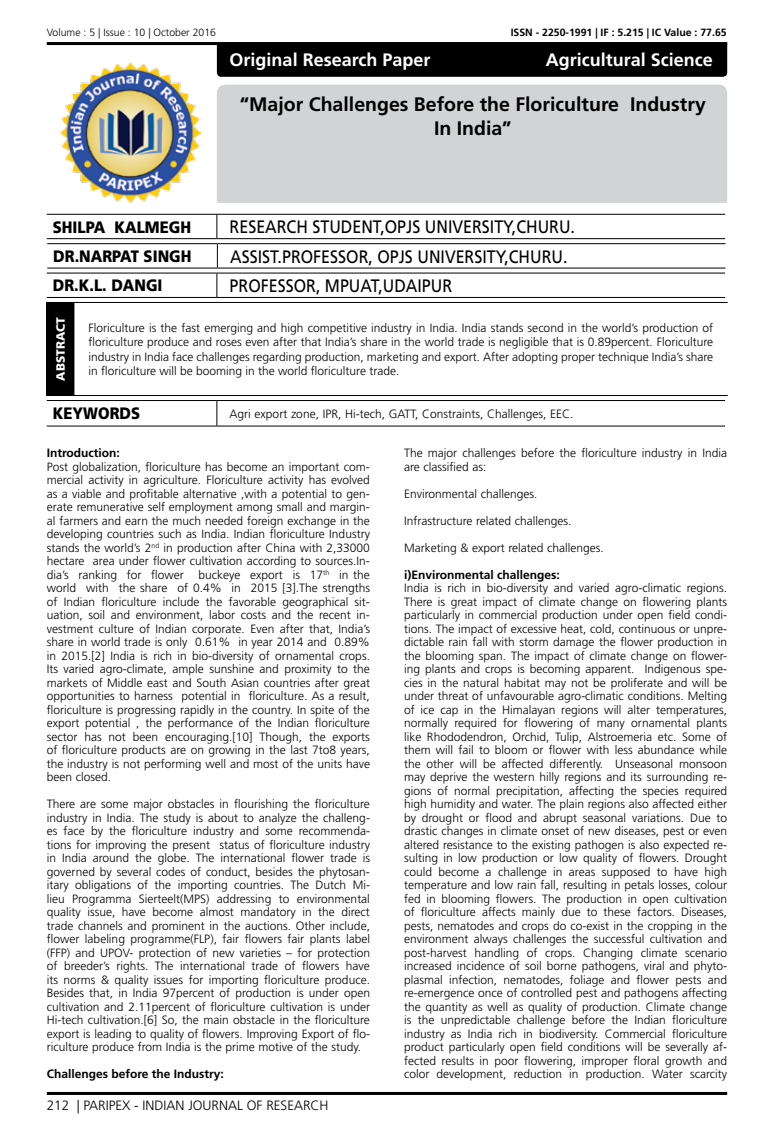
<style>
.page{position:relative;width:774px;height:1136px;background:#fff}
.page>*{position:absolute;margin:0;border:0;box-sizing:border-box;transform-origin:0 0}
.t1{font:700 19.5px/23.4px "Frutiger LT Std";color:#000;text-align:center}
.t2{font:18px "Frutiger LT Std";color:#000;scale:.89 1}
.t3{font:700 18px "Frutiger LT Std";color:#fff}
.t4{font:900 16.5px "Frutiger LT Std";color:#000;scale:.9 1}
.t5{font:300 13.5px "Frutiger LT Std";color:#000}
.t6{font:300 12px/13.5px "Frutiger LT Std";color:#000;text-align:justify}
.t7{font:700 12px "Frutiger LT Std";color:#000}
.t8{font:900 12px "Frutiger LT Std";color:#fff}
.t9{font:700 10.5px "Frutiger LT Std";color:#000}
.t10{font:300 10.5px "Frutiger LT Std";color:#000}
</style>
<div class="page">
<hr style="left:47px;top:42px;width:680px;height:3px;background:#000">
<hr style="left:47px;top:1091px;width:680px;height:3px;background:#000">
<div style="left:217px;top:85px;width:510px;height:118px;background:#d1d3d4"></div>
<div style="left:217px;top:45px;width:510px;height:32px;background:#000"></div>
<img style="left:61px;top:63px;width:139px;height:140px">
<hr style="left:47px;top:214px;width:170px;height:1px;background:#000">
<hr style="left:217px;top:214px;width:508px;height:1px;background:#000">
<svg style="left:216px;top:215px;width:1px;height:23px"></svg>
<hr style="left:47px;top:238px;width:170px;height:1px;background:#000">
<hr style="left:217px;top:238px;width:508px;height:1px;background:#000">
<hr style="left:47px;top:243px;width:170px;height:1px;background:#000">
<hr style="left:217px;top:243px;width:508px;height:1px;background:#000">
<hr style="left:47px;top:268px;width:170px;height:1px;background:#000">
<hr style="left:217px;top:268px;width:508px;height:1px;background:#000">
<hr style="left:47px;top:273px;width:170px;height:1px;background:#000">
<hr style="left:217px;top:273px;width:508px;height:1px;background:#000">
<svg style="left:216px;top:244px;width:2px;height:53px"></svg>
<hr style="left:47px;top:297px;width:170px;height:1px;background:#000">
<hr style="left:217px;top:297px;width:508px;height:1px;background:#000">
<hr style="left:47px;top:400px;width:170px;height:1px;background:#000">
<hr style="left:217px;top:400px;width:508px;height:1px;background:#000">
<svg style="left:216px;top:401px;width:1px;height:24px"></svg>
<hr style="left:47px;top:425px;width:170px;height:1px;background:#000">
<hr style="left:217px;top:425px;width:508px;height:1px;background:#000">
<div style="left:47px;top:302px;width:27px;height:93px;background:#000"></div>
<hr style="left:46px;top:303px;width:1px;height:92px;background:#000">
<hr style="left:74px;top:302px;width:654px;height:1px;background:#000">
<hr style="left:74px;top:303px;width:1px;height:92px;background:#000">
<svg style="left:46px;top:395px;width:28px;height:1px"></svg>
<hr style="left:74px;top:395px;width:654px;height:1px;background:#000">
<p class="t10" style="left:47px;top:27px;width:171px">Volume : 5 | Issue : 10 | October 2016</p>
<p class="t9" style="left:511px;top:27px;width:217px">ISSN - 2250-1991 | IF : 5.215 | IC Value : 77.65</p>
<h2 class="t3" style="left:230px;top:49px;width:202px">Original Research Paper</h2>
<h2 class="t3" style="left:546px;top:49px;width:169px">Agricultural Science</h2>
<h1 class="t1" style="left:240px;top:93px;width:467px">“Major Challenges Before the Floriculture Industry<br>In India”</h1>
<h3 class="t4" style="left:53px;top:217px;width:155px">SHILPA KALMEGH</h3>
<h2 class="t2" style="left:230px;top:216px;width:390px">RESEARCH STUDENT,OPJS UNIVERSITY,CHURU.</h2>
<h3 class="t4" style="left:53px;top:246px;width:155px">DR.NARPAT SINGH</h3>
<h2 class="t2" style="left:230px;top:246px;width:381px">ASSIST.PROFESSOR, OPJS UNIVERSITY,CHURU.</h2>
<h3 class="t4" style="left:53px;top:276px;width:123px">DR.K.L. DANGI</h3>
<h2 class="t2" style="left:230px;top:275px;width:252px">PROFESSOR, MPUAT,UDAIPUR</h2>
<p class="t8" style="left:53px;top:380px;width:65px;rotate:-90deg">ABSTRACT</p>
<p class="t6" style="left:88px;top:321px;width:626px;line-height:14.4px">Floriculture is the fast emerging and high competitive industry in India. India stands second in the world’s production of floriculture produce and roses even after that India’s share in the world trade is negligible that is 0.89percent. Floriculture industry in India face challenges regarding production, marketing and export. After adopting proper technique India’s share in floriculture will be booming in the world floriculture trade.</p>
<h3 class="t4" style="left:53px;top:403px;width:99px">KEYWORDS</h3>
<p class="t6" style="left:230px;top:407px;width:345px">Agri export zone, IPR, Hi-tech, GATT, Constraints, Challenges, EEC.</p>
<p class="t7" style="left:47px;top:446px;width:75px">Introduction:</p>
<p class="t6" style="left:47px;top:460px;width:325px">Post globalization, floriculture has become an important com&shy;mercial activity in agriculture. Floriculture activity has evolved as a viable and profitable alternative ,with a potential to gen&shy;erate remunerative self employment among small and margin&shy;al farmers and earn the much needed foreign exchange in the developing countries such as India. Indian floriculture Industry stands the world’s 2<sup>nd</sup> in production after China with 2,33000 hectare area under flower cultivation according to sources.In&shy;dia’s ranking for flower buckeye export is 17<sup>th</sup> in the world with the share of 0.4% in 2015 [3].The strengths of Indian floriculture include the favorable geographical sit&shy;uation, soil and environment, labor costs and the recent in&shy;vestment culture of Indian corporate. Even after that, India’s share in world trade is only 0.61% in year 2014 and 0.89% in 2015.[2] India is rich in bio-diversity of ornamental crops.<br>Its varied agro-climate, ample sunshine and proximity to the markets of Middle east and South Asian countries after great opportunities to harness potential in floriculture. As a result, floriculture is progressing rapidly in the country. In spite of the export potential , the performance of the Indian floriculture sector has not been encouraging.[10] Though, the exports of floriculture products are on growing in the last 7to8 years, the industry is not performing well and most of the units have been closed.</p>
<p class="t6" style="left:47px;top:797px;width:325px">There are some major obstacles in flourishing the floriculture industry in India. The study is about to analyze the challeng&shy;es face by the floriculture industry and some recommenda&shy;tions for improving the present status of floriculture industry in India around the globe. The international flower trade is governed by several codes of conduct, besides the phytosan&shy;itary obligations of the importing countries. The Dutch Mi&shy;lieu Programma Sierteelt(MPS) addressing to environmental quality issue, have become almost mandatory in the direct trade channels and prominent in the auctions. Other include, flower labeling programme(FLP), fair flowers fair plants label (FFP) and UPOV- protection of new varieties – for protection of breeder’s rights. The international trade of flowers have its norms &amp; quality issues for importing floriculture produce.<br>Besides that, in India 97percent of production is under open cultivation and 2.11percent of floriculture cultivation is under Hi-tech cultivation.[6] So, the main obstacle in the floriculture export is leading to quality of flowers. Improving Export of flo&shy;riculture produce from India is the prime motive of the study.</p>
<p class="t7" style="left:47px;top:1067px;width:179px">Challenges before the Industry:</p>
<p class="t5" style="left:47px;top:1097px;width:283px">212 | PARIPEX - INDIAN JOURNAL OF RESEARCH</p>
<p class="t6" style="left:404px;top:446px;width:325px">The major challenges before the floriculture industry in India are classified as:</p>
<p class="t6" style="left:404px;top:487px;width:135px">Environmental challenges.</p>
<p class="t6" style="left:404px;top:514px;width:169px">Infrastructure related challenges.</p>
<p class="t6" style="left:404px;top:541px;width:201px">Marketing &amp; export related challenges.</p>
<p class="t7" style="left:404px;top:567px;width:157px">i)Environmental challenges:</p>
<p class="t6" style="left:404px;top:581px;width:325px">India is rich in bio-diversity and varied agro-climatic regions.<br>There is great impact of climate change on flowering plants particularly in commercial production under open field condi&shy;tions. The impact of excessive heat, cold, continuous or unpre&shy;dictable rain fall with storm damage the flower production in the blooming span. The impact of climate change on flower&shy;ing plants and crops is becoming apparent. Indigenous spe&shy;cies in the natural habitat may not be proliferate and will be under threat of unfavourable agro-climatic conditions. Melting of ice cap in the Himalayan regions will alter temperatures, normally required for flowering of many ornamental plants like Rhododendron, Orchid, Tulip, Alstroemeria etc. Some of them will fail to bloom or flower with less abundance while the other will be affected differently. Unseasonal monsoon may deprive the western hilly regions and its surrounding re&shy;gions of normal precipitation, affecting the species required high humidity and water. The plain regions also affected either by drought or flood and abrupt seasonal variations. Due to drastic changes in climate onset of new diseases, pest or even altered resistance to the existing pathogen is also expected re&shy;sulting in low production or low quality of flowers. Drought could become a challenge in areas supposed to have high temperature and low rain fall, resulting in petals losses, colour fed in blooming flowers. The production in open cultivation of floriculture affects mainly due to these factors. Diseases, pests, nematodes and crops do co-exist in the cropping in the environment always challenges the successful cultivation and post-harvest handling of crops. Changing climate scenario increased incidence of soil borne pathogens, viral and phyto&shy;plasmal infection, nematodes, foliage and flower pests and re-emergence once of controlled pest and pathogens affecting the quantity as well as quality of production. Climate change is the unpredictable challenge before the Indian floriculture industry as India rich in biodiversity. Commercial floriculture product particularly open field conditions will be severally af&shy;fected results in poor flowering, improper floral growth and color development, reduction in production. Water scarcity</p>
</div>
